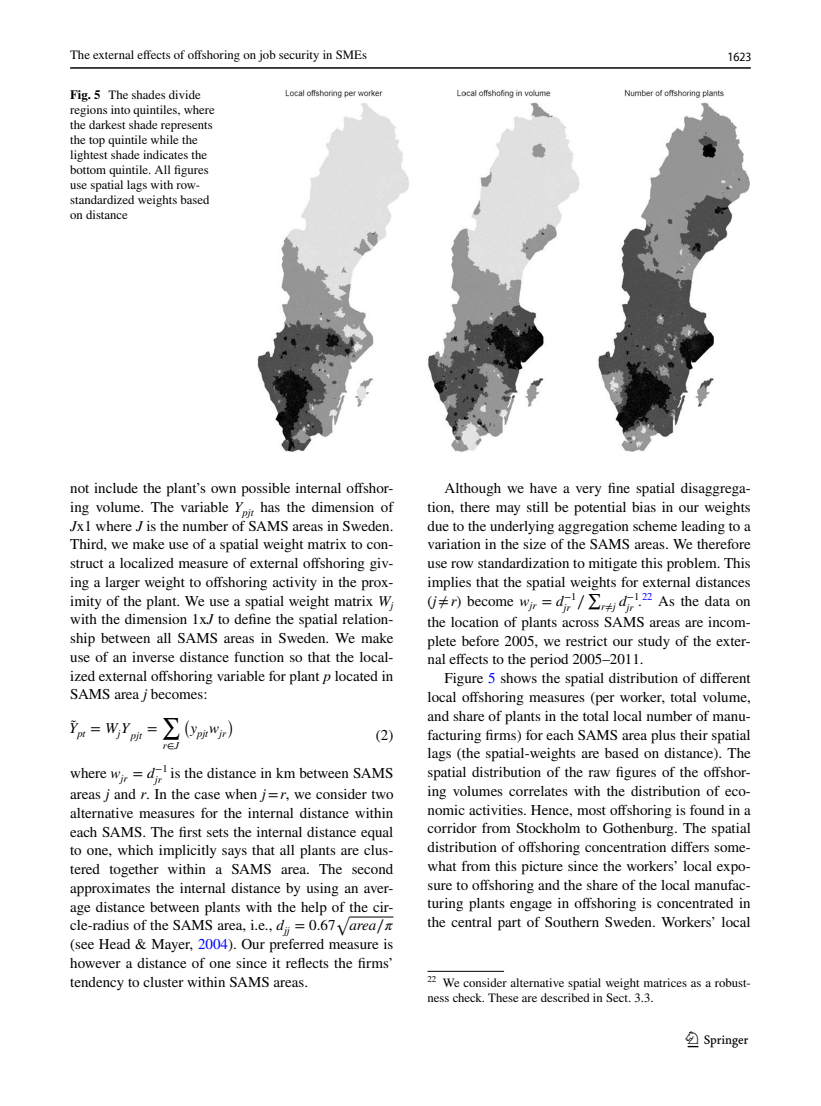
<style>
.page{position:relative;width:821px;height:1106px;background:#fff}
.page>*{position:absolute;margin:0;border:0;box-sizing:border-box;transform-origin:0 0}
.t1{font:22.5px "Springnew Regular 3";color:#000}
.t2{font:15px/18.8px "STIX";color:#000;text-align:justify}
.t3{font:15px "STIX General Italic 7";color:#000}
.t4{font:15px "STIX Math Extensions Regular 2";color:#000}
.t5{font:15px "STIX General Italic 4";color:#000}
.t6{font:15px "STIX Math Extensions Regular 4";color:#000}
.t7{font:15px "STIX Math Extensions Regular 3";color:#000}
.t8{font:12.75px/15px "STIX";color:#000}
.t9{font:12.75px "Myriad Pro Unic Semi Condensed 2";color:#000}
.t10{font:10.5px "STIX General Italic 4";color:#000}
.t11{font:10.5px "STIX General Italic 5";color:#000}
.s1{font-weight:700}
.s2{font-family:"STIX General Italic 3"}
.s3{font-style:italic}
.s4{font-family:"STIX Math Regular 4"}
.s5{font-family:"STIX General Italic 6"}
.s6{font-family:"STIX Math Regular 6"}
.s7{font-family:"STIX General Italic 7"}
.s8{font-family:"STIX Math Regular 7"}
.s9{font-family:"STIX General Regular 5"}
.s10{font-family:"STIX Math Italic 3"}
.s11{color:#00f}
.s12{font-family:"STIX General Italic 5"}
.s13{font-family:"STIX Math Regular 5"}
.s14{font-family:"STIX Math Calligraphy"}
</style>
<div class="page">
<hr style="left:70px;top:67px;width:680px;height:2px;background:#000">
<hr style="left:349px;top:916px;width:44px;height:1px;background:#000">
<img style="left:257px;top:89px;width:493px;height:363px">
<hr style="left:427px;top:970px;width:77px;height:1px;background:#000">
<p class="t8" style="left:70px;top:48px;width:298px">The external effects of offshoring on job security in SMEs</p>
<p class="t8" style="left:70px;top:88px;width:146px"><span class="s1">Fig. 5</span> The shades divide regions into quintiles, where the darkest shade represents the top quintile while the lightest shade indicates the bottom quintile. All figures use spatial lags with row&shy;standardized weights based on distance</p>
<p class="t9" style="left:727px;top:52px;width:26px">1623</p>
<p class="t2" style="left:70px;top:479px;width:325px">not include the plant’s own possible internal offshor&shy;ing volume. The variable <span class="s2">Y</span><sub>pjt</sub> has the dimension of <span class="s3">J</span>x1 where <span class="s3">J</span> is the number of SAMS areas in Sweden.<br>Third, we make use of a spatial weight matrix to con&shy;struct a localized measure of external offshoring giv&shy;ing a larger weight to offshoring activity in the prox&shy;imity of the plant. We use a spatial weight matrix <span class="s3">W</span><sub>j </sub>with the dimension 1x<span class="s3">J</span> to define the spatial relation&shy;ship between all SAMS areas in Sweden. We make use of an inverse distance function so that the local&shy;ized external offshoring variable for plant <span class="s3">p</span> located in SAMS area <span class="s3">j</span> becomes:</p>
<p class="t5" style="left:69px;top:722px;width:10px">Y<sup>̃</sup></p>
<p class="t10" style="left:77px;top:730px;width:81px">pt <sup>=</sup> <sup>W</sup>j<sup>Y</sup>pjt <sup>=</sup></p>
<p class="t4" style="left:161px;top:705px;width:21px">∑</p>
<p class="t10" style="left:163px;top:742px;width:18px">r<span class="s4">∈</span>J</p>
<p class="t4" style="left:183px;top:707px;width:9px">(</p>
<p class="t10" style="left:190px;top:729px;width:37px"><sup>y</sup>pjt<sup>w</sup>jr</p>
<p class="t4" style="left:227px;top:707px;width:9px">)</p>
<p class="t2" style="left:376px;top:726px;width:19px">(2)</p>
<p class="t2" style="left:70px;top:764px;width:99px">where <span class="s5">w</span><sub>jr</sub> <span class="s6">=</span> <span class="s5">d</span><sup>−</sup><sup>1</sup></p>
<p class="t2" style="left:70px;top:763px;width:325px;line-height:21.3px;text-align:right"><sub>jr</sub> is the distance in km between SAMS<br>areas <span class="s3">j</span> and <span class="s3">r</span>. In the case when <span class="s3">j</span>=<span class="s3">r</span>, we consider two</p>
<p class="t2" style="left:70px;top:804px;width:325px">alternative measures for the internal distance within each SAMS. The first sets the internal distance equal to one, which implicitly says that all plants are clus&shy;tered together within a SAMS area. The second approximates the internal distance by using an aver&shy;age distance between plants with the help of the cir&shy;cle-radius of the SAMS area, i.e., <span class="s7">d</span><sub>jj</sub> <span class="s8">=</span> <span class="s9">0.67</span></p>
<p class="t6" style="left:335px;top:903px;width:15px">√</p>
<p class="t3" style="left:349px;top:920px;width:45px">area<span class="s8">∕</span><span class="s10">𝜋</span></p>
<p class="t2" style="left:70px;top:935px;width:325px">(see Head &amp; Mayer, <span class="s11">2004</span>). Our preferred measure is however a distance of one since it reflects the firms’ tendency to cluster within SAMS areas.</p>
<p class="t2" style="left:427px;top:479px;width:325px;text-indent:17px">Although we have a very fine spatial disaggrega&shy;tion, there may still be potential bias in our weights due to the underlying aggregation scheme leading to a variation in the size of the SAMS areas. We therefore use row standardization to mitigate this problem. This implies that the spatial weights for external distances (<span class="s3">j</span>≠<span class="s3">r</span>) become <span class="s12">w</span><sub>jr</sub> <span class="s13">=</span> <span class="s12">d</span><sup>−</sup><sup>1</sup></p>
<p class="t2" style="left:427px;top:591px;width:325px;line-height:21.3px;text-align:right"><sub>jr</sub> .<sup>22</sup> As the data on<br>the location of plants across SAMS areas are incom-</p>
<p class="t2" style="left:427px;top:632px;width:325px">plete before 2005, we restrict our study of the exter&shy;nal effects to the period 2005–2011.</p>
<p class="t2" style="left:427px;top:670px;width:325px;text-indent:17px">Figure <span class="s11">5</span> shows the spatial distribution of different local offshoring measures (per worker, total volume, and share of plants in the total local number of manu&shy;facturing firms) for each SAMS area plus their spatial lags (the spatial-weights are based on distance). The spatial distribution of the raw figures of the offshor&shy;ing volumes correlates with the distribution of eco&shy;nomic activities. Hence, most offshoring is found in a corridor from Stockholm to Gothenburg. The spatial distribution of offshoring concentration differs some&shy;what from this picture since the workers’ local expo&shy;sure to offshoring and the share of the local manufac&shy;turing plants engage in offshoring is concentrated in the central part of Southern Sweden. Workers’ local</p>
<p class="t11" style="left:563px;top:604px;width:23px">jr <sup>∕</sup></p>
<p class="t7" style="left:587px;top:581px;width:15px">∑</p>
<p class="t11" style="left:601px;top:603px;width:40px">r<span class="s14">≠</span>j <sup>d</sup><sup>−</sup><sup>1</sup></p>
<p class="t8" style="left:427px;top:975px;width:325px"><sup>22</sup> We consider alternative spatial weight matrices as a robust&shy;ness check. These are described in Sect. 3.3.</p>
<h1 class="t1" style="left:687px;top:1031px;width:62px">1 3</h1>
</div>
